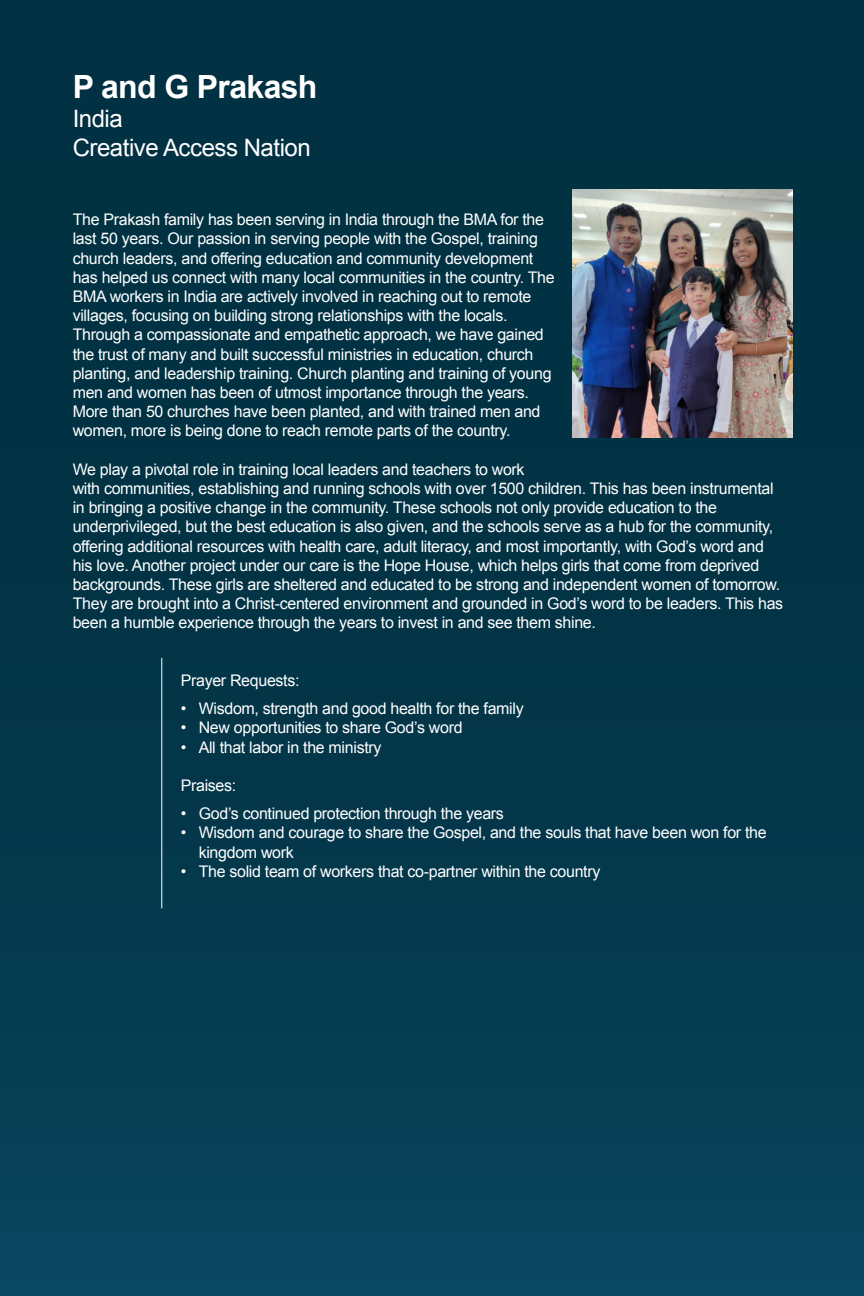
<style>
.page{position:relative;width:864px;height:1296px;background:#fff}
.page>*{position:absolute;margin:0;border:0;box-sizing:border-box;transform-origin:0 0}
.t1{font:700 32px "Arial";letter-spacing:-.02em;color:#fff}
.t2{font:24px "Arial";letter-spacing:-.02em;color:#fff}
.t3{font:16px/19.2px "Arial";letter-spacing:-.02em;color:#fff}
</style>
<div class="page">
<svg style="left:0;top:0;width:1px;height:1296px"></svg>
<div style="left:1px;top:0;width:863px;height:1296px;background:linear-gradient(to bottom,#002d3c,#084158)"></div>
<img style="left:573px;top:190px;width:220px;height:248px">
<hr style="left:161px;top:658px;width:1px;height:250px;background:#fff">
<p class="t1" style="left:73px;top:66px;width:246px">P and G Prakash</p>
<p class="t2" style="left:73px;top:103px;width:52px">India</p>
<p class="t2" style="left:73px;top:132px;width:240px">Creative Access Nation</p>
<p class="t3" style="left:73px;top:210px;width:483px">The Prakash family has been serving in India through the BMA for the last 50 years. Our passion in serving people with the Gospel, training church leaders, and offering education and community development has helped us connect with many local communities in the country. The BMA workers in India are actively involved in reaching out to remote villages, focusing on building strong relationships with the locals.<br>Through a compassionate and empathetic approach, we have gained the trust of many and built successful ministries in education, church planting, and leadership training. Church planting and training of young men and women has been of utmost importance through the years.<br>More than 50 churches have been planted, and with trained men and women, more is being done to reach remote parts of the country.</p>
<p class="t3" style="left:73px;top:460px;width:712px">We play a pivotal role in training local leaders and teachers to work<br>with communities, establishing and running schools with over 1500 children. This has been instrumental in bringing a positive change in the community. These schools not only provide education to the underprivileged, but the best education is also given, and the schools serve as a hub for the community, offering additional resources with health care, adult literacy, and most importantly, with God’s word and his love. Another project under our care is the Hope House, which helps girls that come from deprived backgrounds. These girls are sheltered and educated to be strong and independent women of tomorrow.<br>They are brought into a Christ-centered environment and grounded in God’s word to be leaders. This has been a humble experience through the years to invest in and see them shine.</p>
<p class="t3" style="left:181px;top:671px;width:120px">Prayer Requests:</p>
<p class="t3" style="left:181px;top:699px;width:344px">• Wisdom, strength and good health for the family</p>
<p class="t3" style="left:181px;top:718px;width:283px">• New opportunities to share God’s word</p>
<p class="t3" style="left:181px;top:738px;width:202px">• All that labor in the ministry</p>
<p class="t3" style="left:181px;top:776px;width:57px">Praises:</p>
<p class="t3" style="left:181px;top:804px;width:325px">• God’s continued protection through the years</p>
<p class="t3" style="left:199px;top:823px;width:569px;text-indent:-18px">• Wisdom and courage to share the Gospel, and the souls that have been won for the kingdom work</p>
<p class="t3" style="left:181px;top:862px;width:421px">• The solid team of workers that co-partner within the country</p>
</div>
